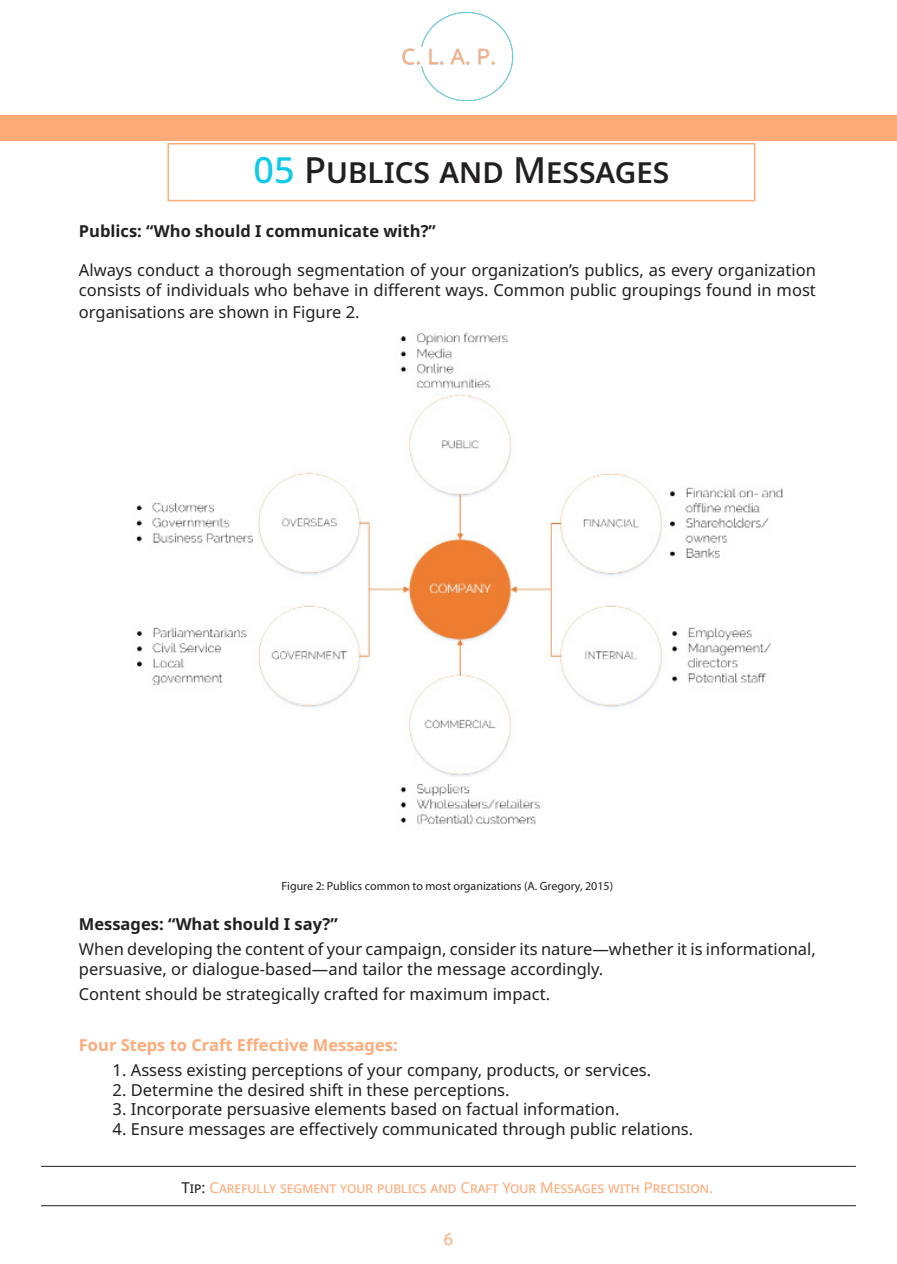
<style>
.page{position:relative;width:897px;height:1264px;background:#fff}
.page>*{position:absolute;margin:0;border:0;box-sizing:border-box;transform-origin:0 0}
.t1{font:500 36px "Noto Sans";color:#231f20}
.t2{font:18px "Myriad Pro";color:#feab79}
.t3{font:16.5px/19.8px "Noto Sans";color:#231f20}
.t4{font:700 16.5px "Noto Sans";color:#231f20}
.t5{font:700 16.5px "Noto Sans";color:#feab79}
.t6{font:15px "Noto Sans";color:#feab79}
.t7{font:12px "Myriad Pro";color:#231f20}
.s1{color:#10cbe8}
.s2{color:#231f20}
</style>
<div class="page">
<div style="left:167px;top:143px;width:588px;height:58px;border:2px solid #feab79"></div>
<img style="left:136px;top:332px;width:647px;height:493px">
<hr style="left:41px;top:1166px;width:814px;height:1px;background:#231f20">
<hr style="left:41px;top:1205px;width:814px;height:1px;background:#231f20">
<div style="left:0;top:116px;width:896px;height:25px;background:#feab79"></div>
<img style="left:402px;top:13px;width:112px;height:88px">
<p class="t1" style="left:253px;top:145px;width:417px"><span class="s1">05</span> Publics and Messages</p>
<p class="t4" style="left:79px;top:219px;width:358px">Publics: “Who should I communicate with?”</p>
<p class="t3" style="left:79px;top:261px;width:738px">Always conduct a thorough segmentation of your organization’s publics, as every organization consists of individuals who behave in different ways. Common public groupings found in most</p>
<p class="t3" style="left:79px;top:302px;width:282px">organisations are shown in Figure 2.</p>
<p class="t7" style="left:281px;top:879px;width:333px">Figure 2: Publics common to most organizations (A. Gregory, 2015)</p>
<p class="t4" style="left:79px;top:912px;width:260px">Messages: “What should I say?”</p>
<p class="t3" style="left:79px;top:939px;width:738px">When developing the content of your campaign, consider its nature—whether it is informational, persuasive, or dialogue-based—and tailor the message accordingly.</p>
<p class="t3" style="left:79px;top:984px;width:472px">Content should be strategically crafted for maximum impact.</p>
<p class="t5" style="left:79px;top:1033px;width:320px">Four Steps to Craft Effective Messages:</p>
<p class="t3" style="left:113px;top:1060px;width:540px">1. Assess existing perceptions of your company, products, or services.</p>
<p class="t3" style="left:113px;top:1080px;width:398px">2. Determine the desired shift in these perceptions.</p>
<p class="t3" style="left:113px;top:1099px;width:508px">3. Incorporate persuasive elements based on factual information.</p>
<p class="t3" style="left:113px;top:1119px;width:582px">4. Ensure messages are effectively communicated through public relations.</p>
<p class="t6" style="left:181px;top:1176px;width:533px"><span class="s2">Tip:</span> Carefully segment your publics and Craft Your Messages with Precision.</p>
<p class="t2" style="left:444px;top:1228px;width:11px">6</p>
</div>
